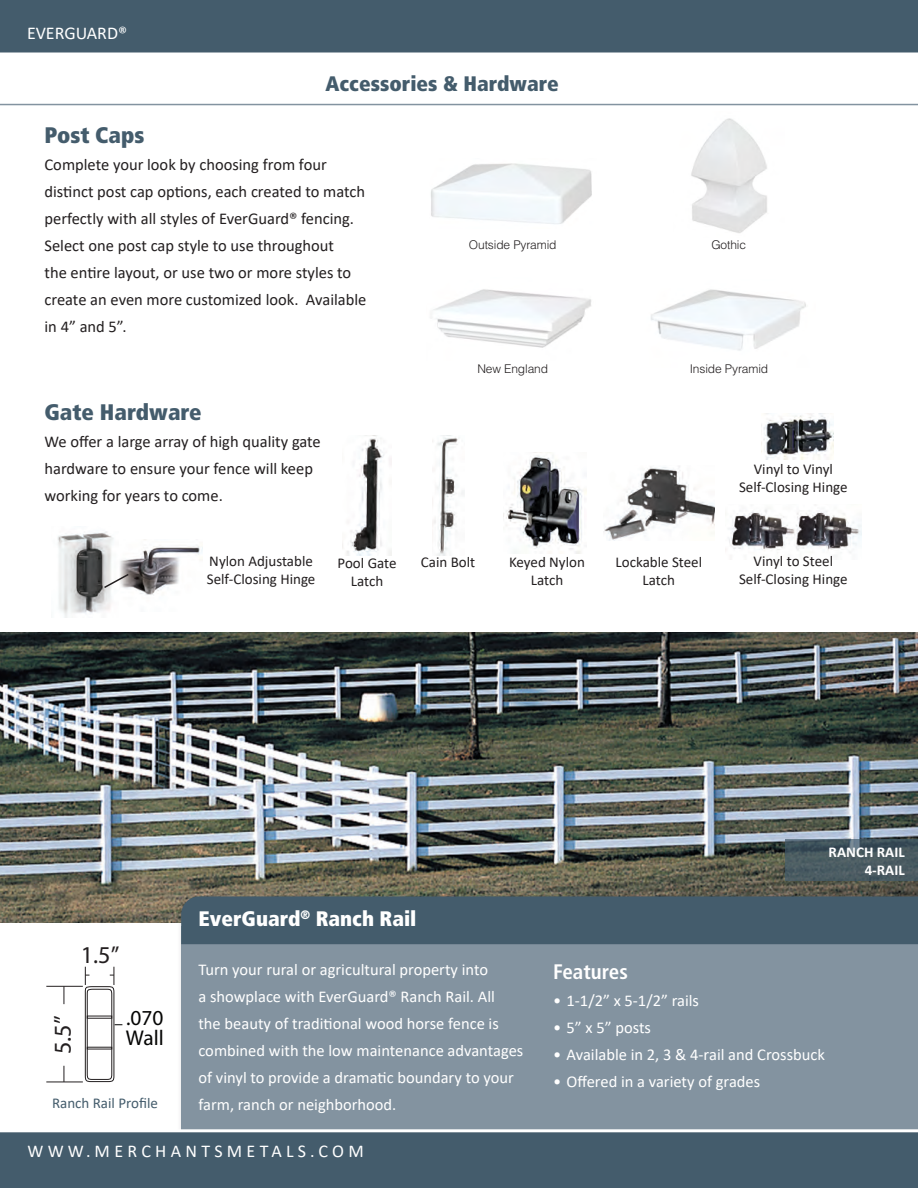
<style>
.page{position:relative;width:918px;height:1188px;background:#fff}
.page>*{position:absolute;margin:0;border:0;box-sizing:border-box;transform-origin:0 0}
.t1{font:24.3px "Myriad Pro";color:#231f20}
.t2{font:900 condensed 22.5px "Frutiger";color:#445c6c}
.t3{font:21.45px/20px "Myriad Pro";color:#050504}
.t4{font:900 condensed 21px "Frutiger";color:#445c6c}
.t5{font:900 condensed 21px "Frutiger";color:#fff}
.t6{font:700 condensed 21px "Frutiger";color:#fff}
.t7{font:18px "Calibri";letter-spacing:.24em;color:#fff}
.t8{font:18px "Calibri";color:#fff}
.t9{font:16.5px/27px "Calibri";color:#231f20}
.t10{font:16.5px/27px "Calibri";color:#fff}
.t11{font:15px/18px "Calibri";color:#231f20;text-align:center}
.t12{font:15px "Calibri";color:#445c6c}
.photo_caption{font:700 15px "Calibri";color:#fff}
.Broch_Image_Id{font:300 12px "Helvetica";letter-spacing:-.01em;color:#231f20}
</style>
<div class="page">
<img style="left:0;top:632px;width:918px;height:291px">
<svg style="left:785px;top:839px;width:133px;height:42px;background:#485961"></svg>
<div style="left:181px;top:927px;width:737px;height:261px;background:#8393a0"></div>
<div style="left:181px;top:896px;width:737px;height:48px;background:#445c6c"></div>
<div style="left:0;top:1132px;width:918px;height:56px;background:#445c6c"></div>
<hr style="left:0;top:1129px;width:918px;height:3px;background:#fff">
<div style="left:85px;top:986px;width:29px;height:96px;border:1px solid #231f20;border-radius:6px"></div>
<hr style="left:46px;top:986px;width:37px;height:1px;background:#231f20">
<hr style="left:46px;top:1082px;width:37px;height:1px;background:#231f20">
<svg style="left:64px;top:1066px;width:1px;height:16px"></svg>
<svg style="left:64px;top:986px;width:1px;height:18px"></svg>
<svg style="left:85px;top:967px;width:4px;height:18px"></svg>
<svg style="left:110px;top:967px;width:5px;height:18px"></svg>
<div style="left:87px;top:989px;width:25px;height:91px;border:1px solid #231f20;border-radius:5px"></div>
<img style="left:431px;top:163px;width:161px;height:61px">
<img style="left:433px;top:289px;width:158px;height:59px">
<img style="left:691px;top:118px;width:76px;height:115px">
<img style="left:651px;top:289px;width:155px;height:62px">
<img style="left:346px;top:438px;width:45px;height:118px">
<img style="left:120px;top:539px;width:83px;height:56px">
<img style="left:57px;top:531px;width:57px;height:86px">
<svg style="left:103px;top:572px;width:27px;height:17px"></svg>
<img style="left:503px;top:455px;width:83px;height:98px">
<img style="left:761px;top:414px;width:73px;height:46px">
<img style="left:603px;top:466px;width:111px;height:74px">
<img style="left:432px;top:437px;width:32px;height:119px">
<img style="left:729px;top:509px;width:132px;height:48px">
<hr style="left:0;top:104px;width:918px;height:1px;background:#8393a0">
<div style="left:0;top:0;width:918px;height:54px;background:#445c6c"></div>
<svg style="left:0;top:52px;width:918px;height:2px;background:#d0d6da"></svg>
<p class="t8" style="left:27px;top:20px;width:102px">EVERGUARD®</p>
<p class="t4" style="left:326px;top:71px;width:235px">Accessories &amp; Hardware</p>
<p class="t2" style="left:45px;top:122px;width:101px">Post Caps</p>
<p class="t9" style="left:45px;top:151px;width:323px">Complete your look by choosing from four distinct post cap options, each created to match perfectly with all styles of EverGuard® fencing.<br>Select one post cap style to use throughout<br>the entire layout, or use two or more styles to create an even more customized look. Available in 4” and 5”.</p>
<p class="Broch_Image_Id" style="left:469px;top:238px;width:89px">Outside Pyramid</p>
<p class="Broch_Image_Id" style="left:711px;top:238px;width:36px">Gothic</p>
<p class="t2" style="left:45px;top:398px;width:159px">Gate Hardware</p>
<p class="t9" style="left:45px;top:427px;width:278px">We offer a large array of high quality gate hardware to ensure your fence will keep working for years to come.</p>
<p class="Broch_Image_Id" style="left:477px;top:361px;width:72px">New England</p>
<p class="Broch_Image_Id" style="left:690px;top:361px;width:80px">Inside Pyramid</p>
<p class="t11" style="left:754px;top:459px;width:81px">Vinyl to Vinyl</p>
<p class="t11" style="left:739px;top:477px;width:110px">Self-Closing Hinge</p>
<p class="t11" style="left:421px;top:553px;width:56px">Cain Bolt</p>
<p class="t11" style="left:739px;top:552px;width:110px">Vinyl to Steel<br>Self-Closing Hinge</p>
<p class="t11" style="left:207px;top:552px;width:110px;text-align:left">Nylon Adjustable<br>Self-Closing Hinge</p>
<p class="t11" style="left:509px;top:553px;width:77px">Keyed Nylon<br>Latch</p>
<p class="t11" style="left:616px;top:553px;width:88px">Lockable Steel<br>Latch</p>
<p class="t11" style="left:338px;top:554px;width:60px">Pool Gate<br>Latch</p>
<h1 class="t1" style="left:81px;top:940px;width:40px">1.5”</h1>
<h1 class="t1" style="left:48px;top:1054px;width:40px;rotate:-90deg">5.5”</h1>
<h3 class="t3" style="left:126px;top:1008px;width:39px">.070<br>Wall</h3>
<p class="t12" style="left:52px;top:1093px;width:107px">Ranch Rail Profile</p>
<p class="t5" style="left:198px;top:906px;width:220px">EverGuard<sup>®</sup> Ranch Rail</p>
<p class="photo_caption" style="left:829px;top:842px;width:78px">RANCH RAIL</p>
<p class="photo_caption" style="left:865px;top:860px;width:42px">4-RAIL</p>
<p class="t10" style="left:198px;top:955px;width:326px">Turn your rural or agricultural property into<br>a showplace with EverGuard® Ranch Rail. All<br>the beauty of traditional wood horse fence is combined with the low maintenance advantages of vinyl to provide a dramatic boundary to your farm, ranch or neighborhood.</p>
<p class="t6" style="left:553px;top:959px;width:76px">Features</p>
<p class="t10" style="left:553px;top:986px;width:147px">• 1-1/2” x 5-1/2” rails</p>
<p class="t10" style="left:553px;top:1013px;width:99px">• 5” x 5” posts</p>
<p class="t10" style="left:553px;top:1040px;width:273px">• Available in 2, 3 &amp; 4-rail and Crossbuck</p>
<p class="t10" style="left:553px;top:1067px;width:209px">• Offered in a variety of grades</p>
<p class="t7" style="left:27px;top:1139px;width:338px">WWW.MERCHANTSMETALS.COM</p>
</div>
